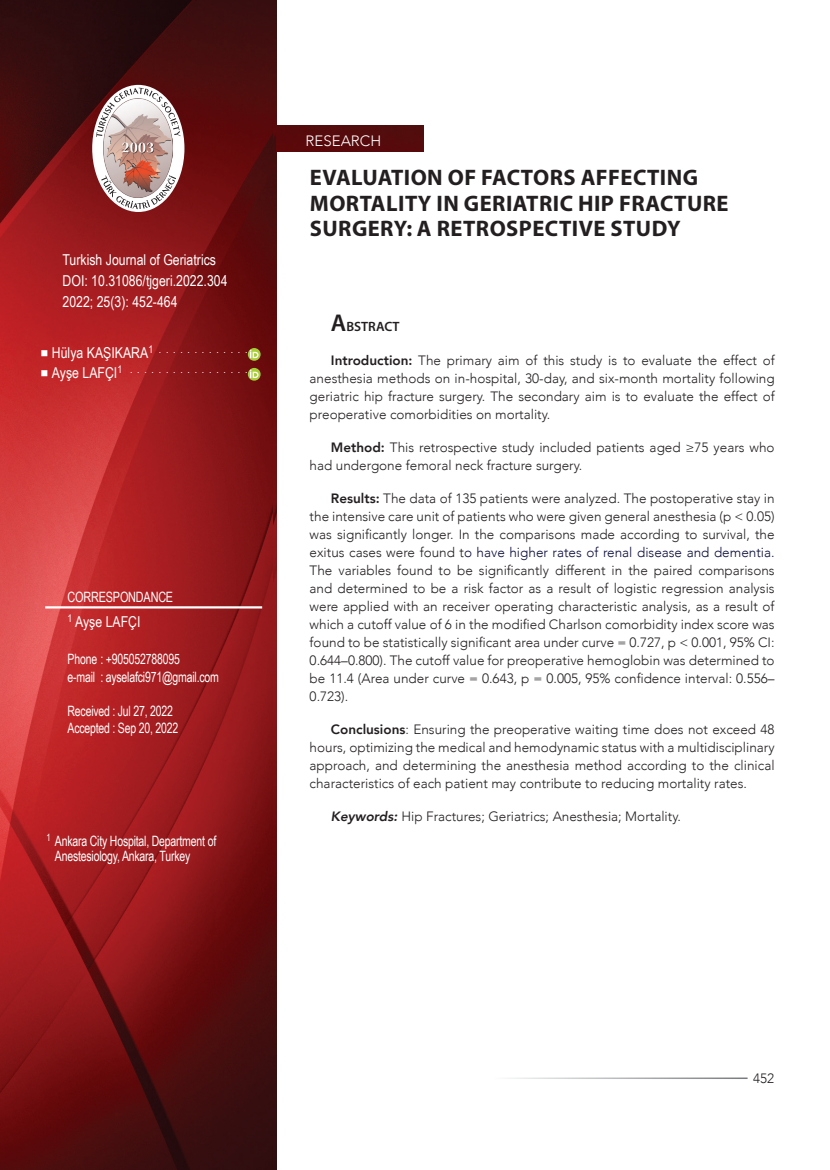
<style>
.page{position:relative;width:830px;height:1170px;background:#fff}
.page>*{position:absolute;margin:0;border:0;box-sizing:border-box;transform-origin:0 0}
.t1{font:700 22.5px/25.5px "Myriad Pro";letter-spacing:.02em;color:#231f20}
.t2{font:15px/21px "Arial Narrow";color:#fff}
.t3{font:300 15px "Avenir";color:#fff}
.t4{font:14.25px/17.1px "Arial Narrow";letter-spacing:-.015em;color:#fff;scale:.9 1}
.t5{font:14.25px "Arial Narrow";letter-spacing:-.015em;color:#fff;scale:.93 1}
.t6{font:300 13.5px/18px "Avenir";color:#231f20;text-align:justify}
.t7{font:600 13.5px "Myriad Pro";color:#231f20}
.t8{font:10.5px "Arial Narrow";color:#fff}
.s1{font-size:15px}
.s2{font-size:24.3px}
.s3{font-weight:800}
.s4{color:#0b0e3c}
.s5{font-weight:800;font-style:italic}
</style>
<div class="page">
<img style="left:0;top:0;width:272px;height:1169px">
<hr style="left:45px;top:606px;width:217px;height:2px;background:#fff">
<div style="left:276px;top:126px;width:146px;height:25px;background:#560a0b"></div>
<svg style="left:248px;top:348px;width:12px;height:13px"></svg>
<svg style="left:250px;top:350px;width:8px;height:8px"></svg>
<svg style="left:248px;top:368px;width:12px;height:12px"></svg>
<svg style="left:250px;top:370px;width:8px;height:8px"></svg>
<svg style="left:92px;top:85px;width:92px;height:127px"></svg>
<svg style="left:96px;top:88px;width:84px;height:49px"></svg>
<svg style="left:101px;top:175px;width:75px;height:34px"></svg>
<svg style="left:41px;top:350px;width:6px;height:6px"></svg>
<svg style="left:41px;top:370px;width:6px;height:6px"></svg>
<p class="t2" style="left:63px;top:249px;width:166px">Turkish Journal of Geriatrics<br>DOI: 10.31086/tjgeri.2022.304<br>2022; 25(3): 452-464</p>
<p class="t8" style="left:52px;top:341px;width:107px"><span class="s1">Hülya KAŞIKARA</span>1 .............</p>
<p class="t5" style="left:68px;top:587px;width:115px">CORRESPONDANCE</p>
<p class="t2" style="left:68px;top:610px;width:74px"><sup>1</sup> Ayşe LAFÇI</p>
<p class="t4" style="left:68px;top:650px;width:170px">Phone : +905052788095<br>e-mail : ayselafci971@gmail.com</p>
<p class="t4" style="left:68px;top:701px;width:124px">Received : Jul 27, 2022<br>Accepted : Sep 20, 2022</p>
<p class="t4" style="left:55px;top:832px;width:181px;line-height:15px;text-indent:-9px"><sup>1</sup> Ankara City Hospital, Department of<br>Anestesiology, Ankara, Turkey</p>
<p class="t3" style="left:309px;top:130px;width:77px">RESEARCH</p>
<p class="t3" style="left:305px;top:132px;width:77px">RESEARCH</p>
<h1 class="t1" style="left:310px;top:164px;width:420px">EVALUATION OF FACTORS AFFECTING<br>MORTALITY IN GERIATRIC HIP FRACTURE<br>SURGERY: A RETROSPECTIVE STUDY</h1>
<p class="t7" style="left:331px;top:318px;width:70px"><span class="s2">A</span>BSTRACT</p>
<p class="t6" style="left:309px;top:351px;width:466px;text-indent:21px"><span class="s3">Introduction:</span> The primary aim of this study is to evaluate the effect of anesthesia methods on in-hospital, 30-day, and six-month mortality following geriatric hip fracture surgery. The secondary aim is to evaluate the effect of preoperative comorbidities on mortality.</p>
<p class="t6" style="left:309px;top:438px;width:466px;text-indent:21px"><span class="s3">Method:</span> This retrospective study included patients aged ≥75 years who had undergone femoral neck fracture surgery.</p>
<p class="t6" style="left:309px;top:489px;width:466px;text-indent:21px"><span class="s3">Results:</span> The data of 135 patients were analyzed. The postoperative stay in the intensive care unit of patients who were given general anesthesia (p &lt; 0.05) was significantly longer. In the comparisons made according to survival, the exitus cases were found t<span class="s4">o have higher rates of renal disease and dementia.<br></span>The variables found to be significantly different in the paired comparisons and determined to be a risk factor as a result of logistic regression analysis were applied with an receiver operating characteristic analysis, as a result of which a cutoff value of 6 in the modified Charlson comorbidity index score was found to be statistically significant area under curve = 0.727, p &lt; 0.001, 95% CI:<br>0.644–0.800). The cutoff value for preoperative hemoglobin was determined to be 11.4 (Area under curve = 0.643, p = 0.005, 95% confidence interval: 0.556– 0.723).</p>
<p class="t6" style="left:309px;top:720px;width:466px;text-indent:21px"><span class="s3">Conclusions</span>: Ensuring the preoperative waiting time does not exceed 48 hours, optimizing the medical and hemodynamic status with a multidisciplinary approach, and determining the anesthesia method according to the clinical characteristics of each patient may contribute to reducing mortality rates.</p>
<p class="t6" style="left:331px;top:807px;width:351px"><span class="s5">Keywords:</span> Hip Fractures; Geriatrics; Anesthesia; Mortality.</p>
<p class="t6" style="left:752px;top:1069px;width:23px">452</p>
</div>
